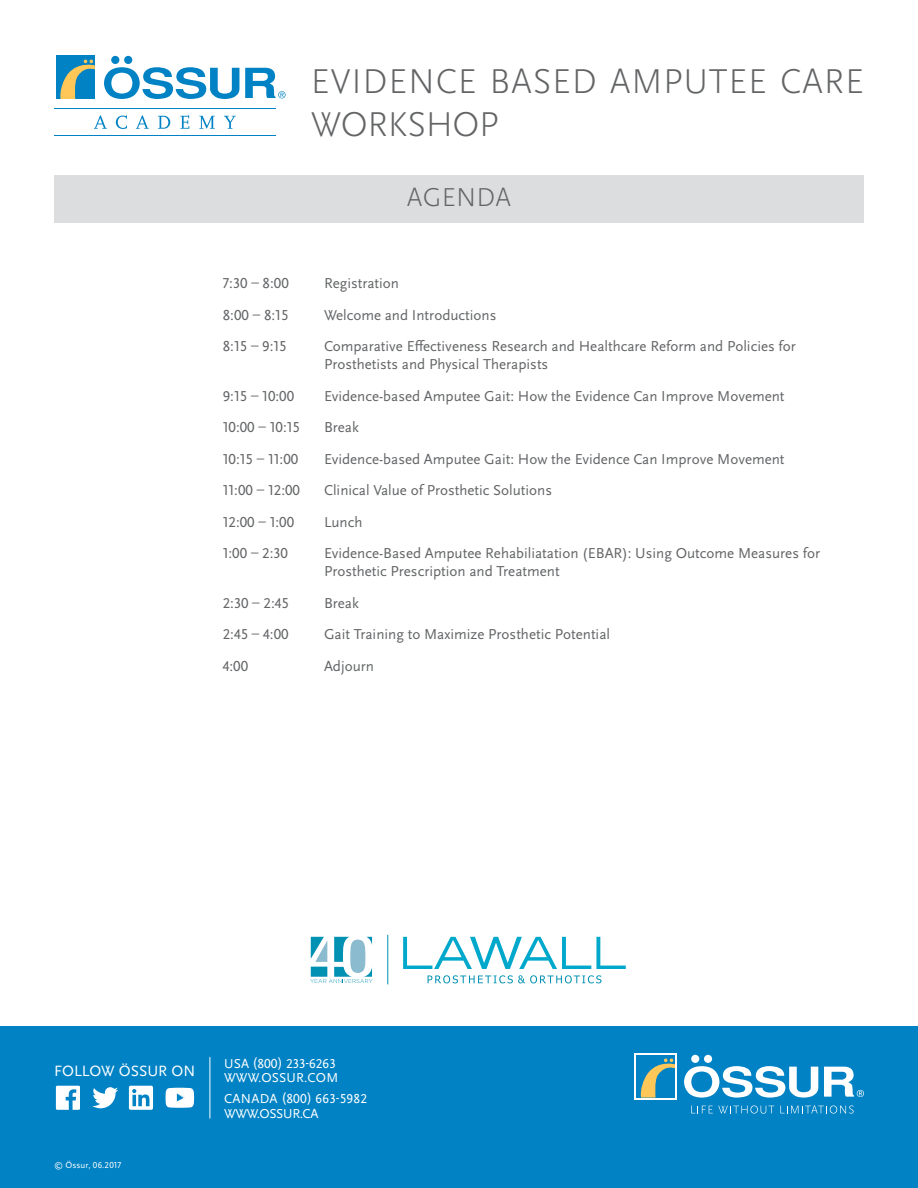
<style>
.page{position:relative;width:918px;height:1188px;background:#fff}
.page>*{position:absolute;margin:0;border:0;box-sizing:border-box;transform-origin:0 0}
.t1{font:300 36px/43.2px "Scala Sans OT";letter-spacing:.02em;color:#636466}
.t2{font:300 27px "Scala Sans OT";color:#636466}
.t3{font:15.6px "Scala Sans OT";color:#fff}
.t4{font:15px/18px "Scala Sans OT";color:#636466}
.t5{font:13.5px/14.4px "Scala Sans OT";color:#fff}
.t6{font:9px "Scala Sans OT";letter-spacing:.015em;color:#fff}
</style>
<div class="page">
<div style="left:0;top:1026px;width:918px;height:162px;background:#0082c4"></div>
<svg style="left:691px;top:1106px;width:83px;height:8px"></svg>
<svg style="left:780px;top:1105px;width:74px;height:9px"></svg>
<div style="left:691px;top:1055px;width:8px;height:8px;background:#fff;border-radius:50%"></div>
<div style="left:704px;top:1055px;width:8px;height:8px;background:#fff;border-radius:50%"></div>
<svg style="left:824px;top:1067px;width:40px;height:30px"></svg>
<div style="left:634px;top:1053px;width:43px;height:46px;background:#fff"></div>
<div style="left:636px;top:1055px;width:39px;height:43px;background:#0082c4"></div>
<svg style="left:640px;top:1059px;width:35px;height:39px"></svg>
<svg style="left:684px;top:1066px;width:134px;height:32px"></svg>
<hr style="left:210px;top:1057px;width:1px;height:61px;background:#fff">
<svg style="left:92px;top:1087px;width:26px;height:21px"></svg>
<svg style="left:56px;top:1086px;width:24px;height:24px"></svg>
<svg style="left:129px;top:1086px;width:24px;height:24px"></svg>
<svg style="left:166px;top:1088px;width:28px;height:20px"></svg>
<svg style="left:310px;top:937px;width:63px;height:46px"></svg>
<svg style="left:403px;top:937px;width:223px;height:32px"></svg>
<svg style="left:428px;top:975px;width:174px;height:8px"></svg>
<hr style="left:388px;top:935px;width:1px;height:49px;background:#0091b3">
<div style="left:111px;top:56px;width:8px;height:8px;background:#0082c4;border-radius:50%"></div>
<div style="left:124px;top:56px;width:8px;height:8px;background:#0082c4;border-radius:50%"></div>
<svg style="left:104px;top:67px;width:135px;height:32px"></svg>
<svg style="left:245px;top:68px;width:41px;height:30px"></svg>
<svg style="left:56px;top:55px;width:39px;height:1px"></svg>
<div style="left:56px;top:56px;width:39px;height:43px;background:#0082c4"></div>
<svg style="left:60px;top:60px;width:35px;height:39px"></svg>
<hr style="left:54px;top:108px;width:222px;height:1px;background:#0082c4">
<hr style="left:54px;top:135px;width:222px;height:1px;background:#0082c4">
<svg style="left:94px;top:115px;width:13px;height:14px"></svg>
<svg style="left:116px;top:115px;width:11px;height:14px"></svg>
<svg style="left:136px;top:115px;width:13px;height:14px"></svg>
<svg style="left:158px;top:116px;width:12px;height:13px"></svg>
<svg style="left:180px;top:115px;width:9px;height:14px"></svg>
<svg style="left:199px;top:116px;width:16px;height:13px"></svg>
<svg style="left:224px;top:116px;width:12px;height:13px"></svg>
<div style="left:54px;top:176px;width:810px;height:47px;background:#dcddde"></div>
<h1 class="t1" style="left:311px;top:60px;width:555px">EVIDENCE BASED AMPUTEE CARE<br>WORKSHOP</h1>
<h2 class="t2" style="left:407px;top:183px;width:87px">AGENDA</h2>
<p class="t4" style="left:223px;top:275px;width:68px">7:30 – 8:00</p>
<p class="t4" style="left:324px;top:275px;width:77px">Registration</p>
<p class="t4" style="left:223px;top:306px;width:67px">8:00 – 8:15</p>
<p class="t4" style="left:324px;top:306px;width:174px">Welcome and Introductions</p>
<p class="t4" style="left:223px;top:338px;width:66px">8:15 – 9:15</p>
<p class="t4" style="left:324px;top:338px;width:473px">Comparative Effectiveness Research and Healthcare Reform and Policies for<br>Prosthetists and Physical Therapists</p>
<p class="t4" style="left:223px;top:387px;width:73px">9:15 – 10:00</p>
<p class="t4" style="left:324px;top:387px;width:462px">Evidence-based Amputee Gait: How the Evidence Can Improve Movement</p>
<p class="t4" style="left:223px;top:419px;width:79px">10:00 – 10:15</p>
<p class="t4" style="left:324px;top:419px;width:36px">Break</p>
<p class="t4" style="left:223px;top:450px;width:77px">10:15 – 11:00</p>
<p class="t4" style="left:324px;top:450px;width:462px">Evidence-based Amputee Gait: How the Evidence Can Improve Movement</p>
<p class="t4" style="left:223px;top:482px;width:79px">11:00 – 12:00</p>
<p class="t4" style="left:324px;top:482px;width:230px">Clinical Value of Prosthetic Solutions</p>
<p class="t4" style="left:223px;top:513px;width:73px">12:00 – 1:00</p>
<p class="t4" style="left:324px;top:513px;width:40px">Lunch</p>
<p class="t4" style="left:223px;top:545px;width:67px">1:00 – 2:30</p>
<p class="t4" style="left:324px;top:545px;width:498px">Evidence-Based Amputee Rehabiliatation (EBAR): Using Outcome Measures for<br>Prosthetic Prescription and Treatment</p>
<p class="t4" style="left:223px;top:594px;width:68px">2:30 – 2:45</p>
<p class="t4" style="left:324px;top:594px;width:36px">Break</p>
<p class="t4" style="left:223px;top:626px;width:67px">2:45 – 4:00</p>
<p class="t4" style="left:324px;top:626px;width:288px">Gait Training to Maximize Prosthetic Potential</p>
<p class="t4" style="left:223px;top:657px;width:27px">4:00</p>
<p class="t4" style="left:324px;top:657px;width:52px">Adjourn</p>
<p class="t3" style="left:54px;top:1063px;width:11px">follow</p>
<p class="t3" style="left:119px;top:1063px;width:11px">össur</p>
<p class="t3" style="left:171px;top:1063px;width:25px">on</p>
<p class="t6" style="left:54px;top:1160px;width:69px">© Össur, 06.2017</p>
<p class="t5" style="left:224px;top:1056px;width:9px">usa</p>
<p class="t5" style="left:253px;top:1056px;width:85px">(800) 233-6263</p>
<p class="t5" style="left:224px;top:1071px;width:13px">www</p>
<p class="t5" style="left:258px;top:1071px;width:13px">.ossur</p>
<p class="t5" style="left:304px;top:1071px;width:14px">.com</p>
<p class="t5" style="left:224px;top:1092px;width:37px">canada</p>
<p class="t5" style="left:224px;top:1092px;width:144px;text-indent:57px">(800) 663-5982<br>Www.OSSUR.ca</p>
</div>
